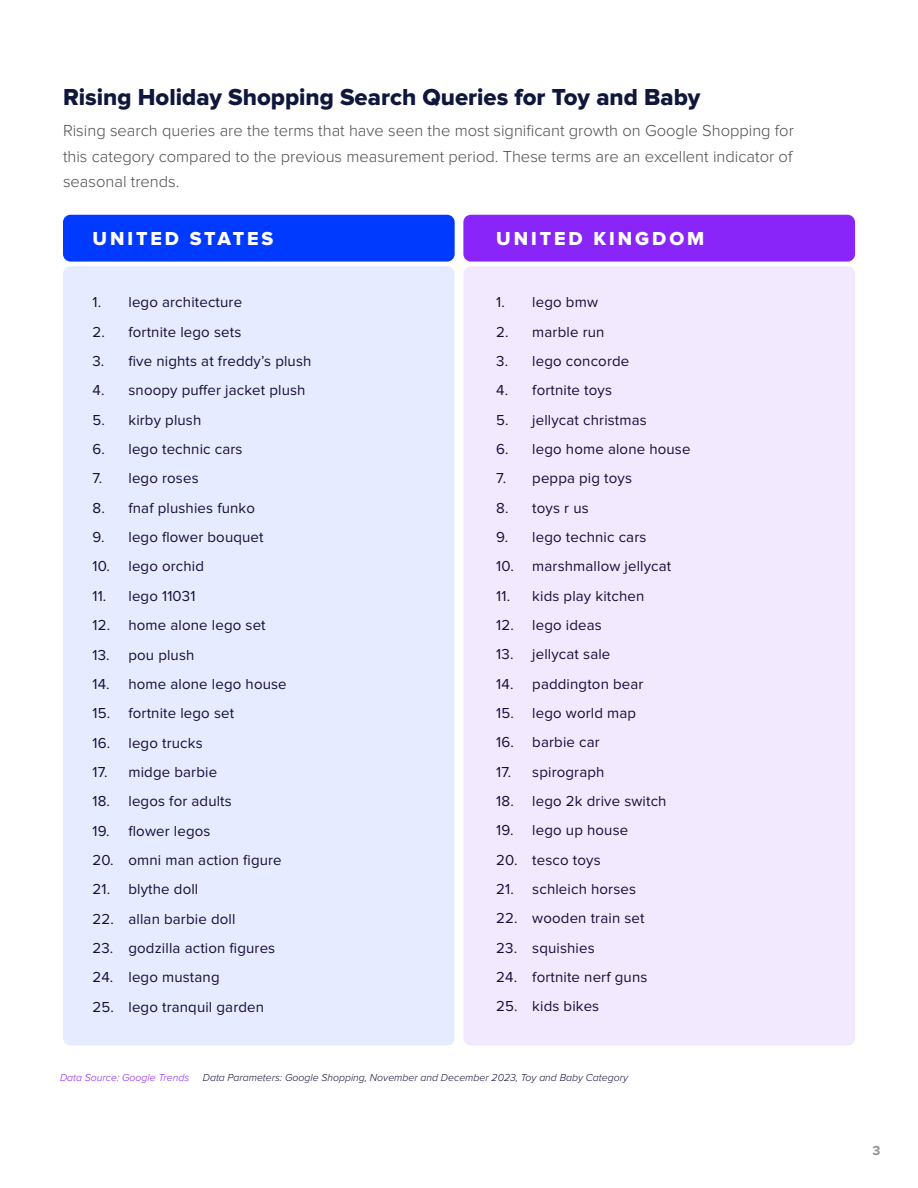
<style>
.page{position:relative;width:918px;height:1188px;background:#fff}
.page>*{position:absolute;margin:0;border:0;box-sizing:border-box;transform-origin:0 0}
.t1{font:24px "Proxima Nova Extrabld";color:#10173c}
.t2{font:19.5px "Proxima Nova Extrabld";letter-spacing:.15em;color:#fff}
.t3{font:300 16.5px/25.5px "Proxima Nova";color:#4d4d4d;text-align:justify}
.t4{font:15px "Proxima Nova";letter-spacing:.01em;color:#180e38}
.t5{font:700 13.5px "Proxima Nova";color:#949494}
.t6{font:italic 300 10.5px "Proxima Nova";color:#180e38}
.t7{font:italic 300 10.5px "Proxima Nova";color:#8a25f9}
</style>
<div class="page">
<div style="left:63px;top:266px;width:392px;height:780px;background:#e6ebff;border-radius:8px"></div>
<div style="left:463px;top:266px;width:392px;height:780px;background:#f3e9fe;border-radius:8px"></div>
<div style="left:63px;top:215px;width:392px;height:47px;background:#0039ff;border-radius:8px"></div>
<div style="left:463px;top:215px;width:392px;height:47px;background:#8a25f9;border-radius:8px"></div>
<h1 class="t1" style="left:63px;top:83px;width:639px">Rising Holiday Shopping Search Queries for Toy and Baby</h1>
<p class="t3" style="left:63px;top:118px;width:732px">Rising search queries are the terms that have seen the most significant growth on Google Shopping for this category compared to the previous measurement period. These terms are an excellent indicator of seasonal trends.</p>
<h2 class="t2" style="left:92px;top:227px;width:182px">UNITED STATES</h2>
<h2 class="t2" style="left:496px;top:227px;width:210px">UNITED KINGDOM</h2>
<p class="t4" style="left:92px;top:296px;width:151px">1. lego architecture</p>
<p class="t4" style="left:92px;top:325px;width:150px">2. fortnite lego sets</p>
<p class="t4" style="left:92px;top:354px;width:221px">3. five nights at freddy’s plush</p>
<p class="t4" style="left:92px;top:384px;width:215px">4. snoopy puffer jacket plush</p>
<p class="t4" style="left:92px;top:413px;width:110px">5. kirby plush</p>
<p class="t4" style="left:92px;top:442px;width:152px">6. lego technic cars</p>
<p class="t4" style="left:92px;top:472px;width:108px">7. lego roses</p>
<p class="t4" style="left:92px;top:501px;width:164px">8. fnaf plushies funko</p>
<p class="t4" style="left:92px;top:530px;width:173px">9. lego flower bouquet</p>
<p class="t4" style="left:92px;top:560px;width:113px">10. lego orchid</p>
<p class="t4" style="left:92px;top:589px;width:105px">11. lego 11031</p>
<p class="t4" style="left:92px;top:618px;width:175px">12. home alone lego set</p>
<p class="t4" style="left:92px;top:648px;width:103px">13. pou plush</p>
<p class="t4" style="left:92px;top:677px;width:196px">14. home alone lego house</p>
<p class="t4" style="left:92px;top:706px;width:143px">15. fortnite lego set</p>
<p class="t4" style="left:92px;top:736px;width:112px">16. lego trucks</p>
<p class="t4" style="left:92px;top:765px;width:126px">17. midge barbie</p>
<p class="t4" style="left:92px;top:794px;width:141px">18. legos for adults</p>
<p class="t4" style="left:92px;top:824px;width:120px">19. flower legos</p>
<p class="t4" style="left:92px;top:853px;width:191px">20. omni man action figure</p>
<p class="t4" style="left:92px;top:882px;width:107px">21. blythe doll</p>
<p class="t4" style="left:92px;top:912px;width:144px">22. allan barbie doll</p>
<p class="t4" style="left:92px;top:941px;width:184px">23. godzilla action figures</p>
<p class="t4" style="left:92px;top:970px;width:129px">24. lego mustang</p>
<p class="t4" style="left:92px;top:1000px;width:173px">25. lego tranquil garden</p>
<p class="t4" style="left:496px;top:295px;width:103px">1. lego bmw</p>
<p class="t4" style="left:496px;top:325px;width:110px">2. marble run</p>
<p class="t4" style="left:496px;top:354px;width:135px">3. lego concorde</p>
<p class="t4" style="left:496px;top:383px;width:117px">4. fortnite toys</p>
<p class="t4" style="left:496px;top:413px;width:152px">5. jellycat christmas</p>
<p class="t4" style="left:496px;top:442px;width:196px">6. lego home alone house</p>
<p class="t4" style="left:496px;top:472px;width:137px">7. peppa pig toys</p>
<p class="t4" style="left:496px;top:501px;width:94px">8. toys r us</p>
<p class="t4" style="left:496px;top:530px;width:152px">9. lego technic cars</p>
<p class="t4" style="left:496px;top:560px;width:177px">10. marshmallow jellycat</p>
<p class="t4" style="left:496px;top:589px;width:150px">11. kids play kitchen</p>
<p class="t4" style="left:496px;top:618px;width:107px">12. lego ideas</p>
<p class="t4" style="left:496px;top:648px;width:116px">13. jellycat sale</p>
<p class="t4" style="left:496px;top:677px;width:149px">14. paddington bear</p>
<p class="t4" style="left:496px;top:706px;width:141px">15. lego world map</p>
<p class="t4" style="left:496px;top:736px;width:105px">16. barbie car</p>
<p class="t4" style="left:496px;top:765px;width:110px">17. spirograph</p>
<p class="t4" style="left:496px;top:794px;width:172px">18. lego 2k drive switch</p>
<p class="t4" style="left:496px;top:824px;width:133px">19. lego up house</p>
<p class="t4" style="left:496px;top:853px;width:106px">20. tesco toys</p>
<p class="t4" style="left:496px;top:882px;width:141px">21. schleich horses</p>
<p class="t4" style="left:496px;top:912px;width:150px">22. wooden train set</p>
<p class="t4" style="left:496px;top:941px;width:100px">23. squishies</p>
<p class="t4" style="left:496px;top:970px;width:153px">24. fortnite nerf guns</p>
<p class="t4" style="left:496px;top:1000px;width:105px">25. kids bikes</p>
<p class="t7" style="left:60px;top:1071px;width:131px">Data Source: Google Trends</p>
<p class="t6" style="left:203px;top:1071px;width:427px">Data Parameters: Google Shopping, November and December 2023, Toy and Baby Category</p>
<p class="t5" style="left:873px;top:1143px;width:9px">3</p>
</div>
